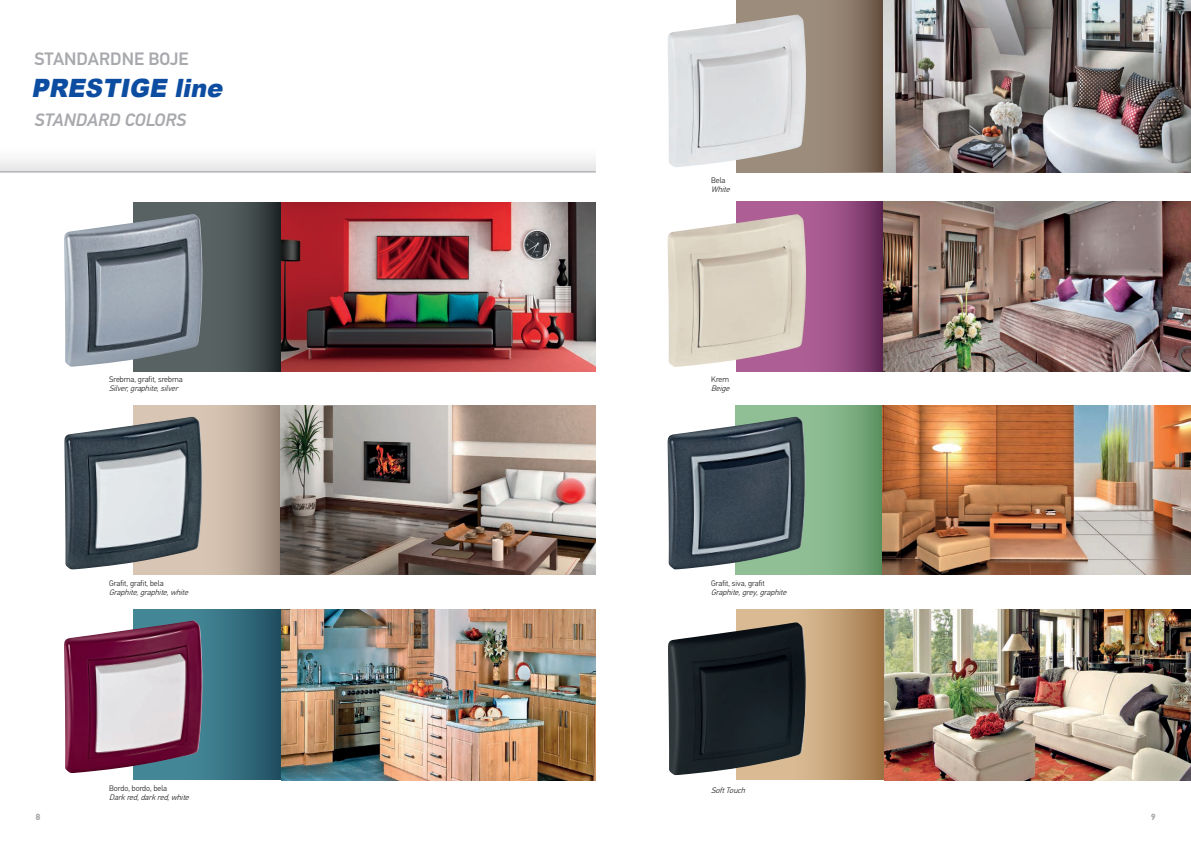
<style>
.page{position:relative;width:1191px;height:842px;background:#fff}
.page>*{position:absolute;margin:0;border:0;box-sizing:border-box;transform-origin:0 0}
.t1{font:italic 900 25.2px "Arial";color:#0d4da1;scale:.95 1}
.t2{font:500 18px "PFDIN Text Pro";color:#a8a9ad}
.t3{font:italic 500 18px "PFDIN Text Pro";color:#a8a9ad}
.t4{font:700 9px "PFDIN Text Pro";color:#a8a9ad}
.t5{font:italic 300 8px "PFDIN Text Pro";color:#231f20}
.t6{font:300 8px "PFDIN Text Pro";color:#231f20}
</style>
<div class="page">
<svg style="left:164px;top:203px;width:117px;height:169px"></svg>
<img style="left:281px;top:203px;width:314px;height:169px">
<svg style="left:146px;top:405px;width:134px;height:169px"></svg>
<svg style="left:145px;top:610px;width:137px;height:170px"></svg>
<img style="left:282px;top:610px;width:313px;height:170px">
<img style="left:280px;top:405px;width:315px;height:170px">
<svg style="left:748px;top:202px;width:136px;height:170px"></svg>
<div style="left:736px;top:0;width:157px;height:172px;background:#9c8c7c"></div>
<svg style="left:795px;top:0;width:89px;height:172px"></svg>
<img style="left:884px;top:202px;width:307px;height:170px">
<img style="left:884px;top:0;width:307px;height:172px">
<svg style="left:746px;top:405px;width:137px;height:169px"></svg>
<svg style="left:749px;top:610px;width:135px;height:170px"></svg>
<img style="left:884px;top:610px;width:307px;height:170px">
<div style="left:0;top:138px;width:595px;height:34px;background:linear-gradient(to bottom,#fff,#e8e9ea)"></div>
<hr style="left:0;top:171px;width:595px;height:1px;background:#a8a9ad">
<img style="left:883px;top:405px;width:308px;height:170px">
<img style="left:668px;top:622px;width:138px;height:153px">
<img style="left:64px;top:620px;width:139px;height:153px">
<img style="left:667px;top:417px;width:138px;height:152px">
<img style="left:64px;top:417px;width:139px;height:153px">
<img style="left:64px;top:214px;width:139px;height:153px">
<img style="left:667px;top:214px;width:139px;height:153px">
<img style="left:667px;top:15px;width:139px;height:152px">
<h2 class="t2" style="left:34px;top:48px;width:155px">STANDARDNE BOJE</h2>
<h1 class="t1" style="left:31px;top:70px;width:209px">PRESTIGE line</h1>
<h2 class="t3" style="left:34px;top:109px;width:153px">STANDARD COLORS</h2>
<p class="t6" style="left:711px;top:176px;width:16px">Bela</p>
<p class="t5" style="left:711px;top:185px;width:23px">White</p>
<p class="t6" style="left:109px;top:375px;width:75px">Srebrna, grafit, srebrna</p>
<p class="t5" style="left:109px;top:384px;width:73px">Silver,graphite,silver</p>
<p class="t6" style="left:711px;top:375px;width:20px">Krem</p>
<p class="t5" style="left:711px;top:384px;width:22px">Beige</p>
<p class="t6" style="left:109px;top:579px;width:56px">Grafit, grafit, bela</p>
<p class="t5" style="left:109px;top:588px;width:83px">Graphite,graphite,white</p>
<p class="t6" style="left:711px;top:579px;width:55px">Grafit, siva, grafit</p>
<p class="t5" style="left:711px;top:588px;width:79px">Graphite,grey,graphite</p>
<p class="t6" style="left:109px;top:783px;width:59px">Bordo, bordo, bela</p>
<p class="t5" style="left:109px;top:792px;width:84px">Darkred,darkred,white</p>
<p class="t5" style="left:711px;top:786px;width:38px">SoftTouch</p>
<p class="t4" style="left:35px;top:811px;width:6px">8</p>
<p class="t4" style="left:1150px;top:811px;width:6px">9</p>
</div>
